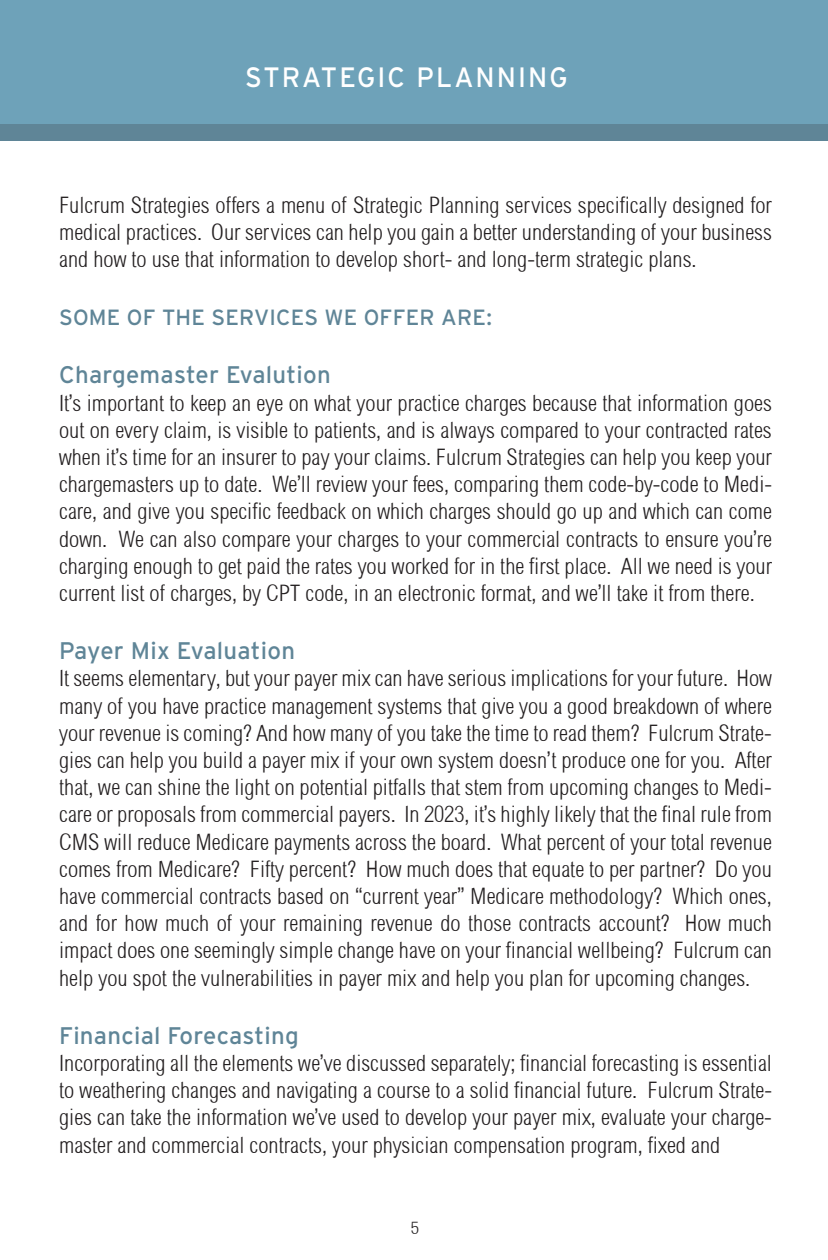
<style>
.page{position:relative;width:828px;height:1260px;background:#fff}
.page>*{position:absolute;margin:0;border:0;box-sizing:border-box;transform-origin:0 0}
.t1{font:28px "Interstate";letter-spacing:.08em;color:#fff;scale:.96 1}
.t2{font:24px "Interstate";letter-spacing:.01em;color:#5f8597}
.t3{font:22.8px/27.2px "Sertig";color:#231f20;text-align:justify}
.t4{font:22px "Interstate";letter-spacing:.01em;color:#5f8597}
.t5{font:17px "Sertig";color:#231f20;scale:1.09 1}
</style>
<div class="page">
<div style="left:0;top:107px;width:828px;height:34px;background:#5f8597"></div>
<div style="left:0;top:0;width:828px;height:123px;background:#6ea2b9"></div>
<p class="t1" style="left:245px;top:62px;width:338px">STRATEGIC PLANNING</p>
<p class="t3" style="left:59px;top:192px;width:714px">Fulcrum Strategies offers a menu of Strategic Planning services specifically designed for medical practices. Our services can help you gain a better understanding of your business and how to use that information to develop short- and long-term strategic plans.</p>
<p class="t4" style="left:59px;top:305px;width:434px">SOME OF THE SERVICES WE OFFER ARE:</p>
<p class="t2" style="left:59px;top:362px;width:273px">Chargemaster Evalution</p>
<p class="t3" style="left:59px;top:390px;width:714px">It’s important to keep an eye on what your practice charges because that information goes out on every claim, is visible to patients, and is always compared to your contracted rates when it’s time for an insurer to pay your claims. Fulcrum Strategies can help you keep your chargemasters up to date. We’ll review your fees, comparing them code-by-code to Medi&shy;care, and give you specific feedback on which charges should go up and which can come down. We can also compare your charges to your commercial contracts to ensure you’re charging enough to get paid the rates you worked for in the first place. All we need is your current list of charges, by CPT code, in an electronic format, and we’ll take it from there.</p>
<p class="t2" style="left:59px;top:637px;width:237px">Payer Mix Evaluation</p>
<p class="t3" style="left:59px;top:665px;width:714px">It seems elementary, but your payer mix can have serious implications for your future. How many of you have practice management systems that give you a good breakdown of where your revenue is coming? And how many of you take the time to read them? Fulcrum Strate&shy;gies can help you build a payer mix if your own system doesn’t produce one for you. After that, we can shine the light on potential pitfalls that stem from upcoming changes to Medi&shy;care or proposals from commercial payers. In 2023, it’s highly likely that the final rule from CMS will reduce Medicare payments across the board. What percent of your total revenue comes from Medicare? Fifty percent? How much does that equate to per partner? Do you have commercial contracts based on “current year” Medicare methodology? Which ones, and for how much of your remaining revenue do those contracts account? How much impact does one seemingly simple change have on your financial wellbeing? Fulcrum can help you spot the vulnerabilities in payer mix and help you plan for upcoming changes.</p>
<p class="t2" style="left:59px;top:1022px;width:241px">Financial Forecasting</p>
<p class="t3" style="left:59px;top:1050px;width:714px">Incorporating all the elements we’ve discussed separately; financial forecasting is essential to weathering changes and navigating a course to a solid financial future. Fulcrum Strate&shy;gies can take the information we’ve used to develop your payer mix, evaluate your charge&shy;master and commercial contracts, your physician compensation program, fixed and</p>
<p class="t5" style="left:411px;top:1218px;width:9px">5</p>
</div>
